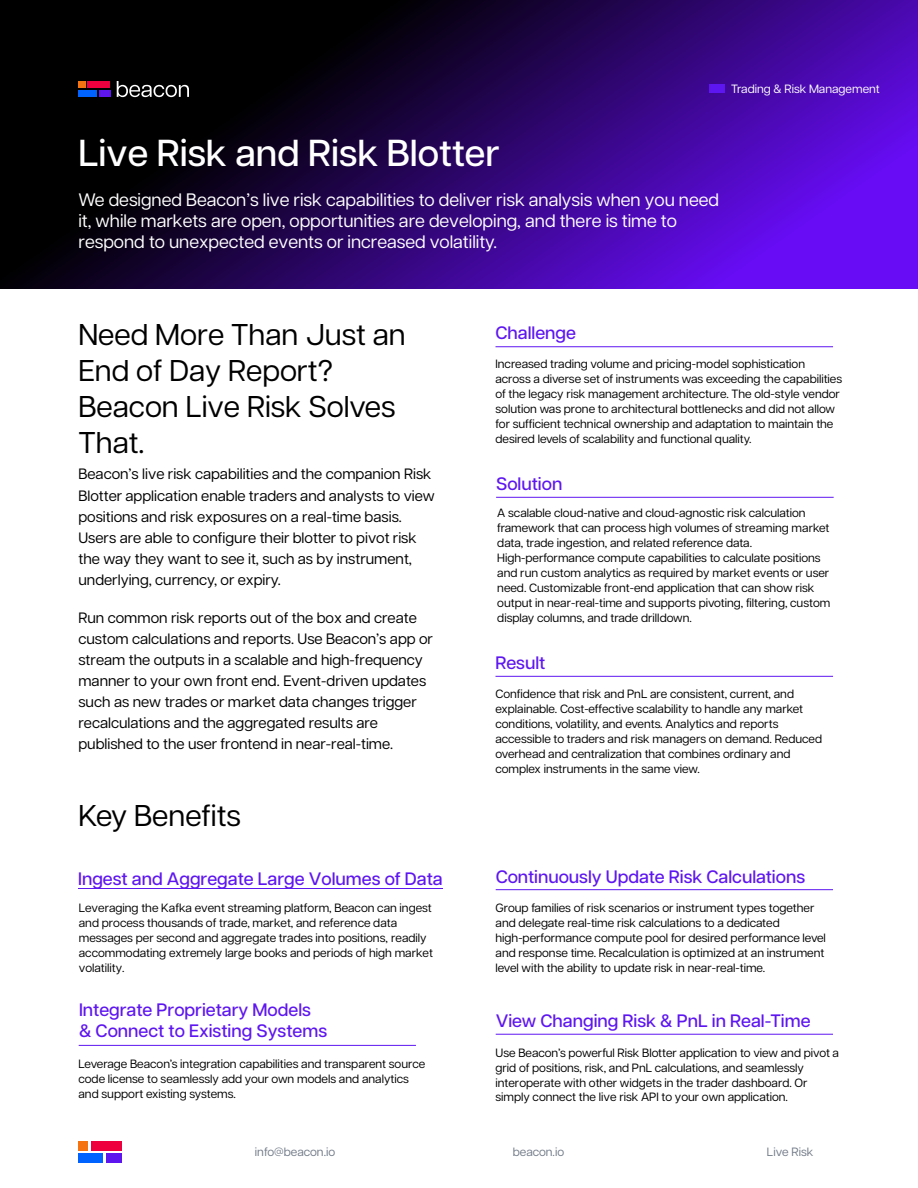
<style>
.page{position:relative;width:918px;height:1188px;background:#fff}
.page>*{position:absolute;margin:0;border:0;box-sizing:border-box;transform-origin:0 0}
.t1{font:500 37.5px "Articulat CF";color:#fff}
.t2{font:30px/36px "Articulat CF";color:#000}
.t3{font:18px/21px "Articulat CF";color:#fff}
.t4{font:500 18px/21.6px "Articulat CF";color:#5e16f0}
.t5{font:15px/21px "Articulat CF";color:#000}
.t6{font:12px/15px "Articulat CF";color:#000}
.t7{font:12px "Articulat CF";color:#727b88}
.t8{font:12px "Articulat CF";color:#fff}
</style>
<div class="page">
<svg style="left:0;top:0;width:918px;height:289px;background:#290462"></svg>
<div style="left:78px;top:1141px;width:10px;height:9px;background:#f57411"></div>
<div style="left:91px;top:1141px;width:31px;height:9px;background:#ed003d"></div>
<div style="left:106px;top:1153px;width:16px;height:10px;background:#5e16ef"></div>
<div style="left:78px;top:1153px;width:25px;height:10px;background:#0062ff"></div>
<hr style="left:496px;top:346px;width:337px;height:1px;background:#5e16f0">
<hr style="left:496px;top:497px;width:338px;height:1px;background:#5e16f0">
<hr style="left:496px;top:676px;width:337px;height:1px;background:#5e16f0">
<div style="left:78px;top:81px;width:8px;height:7px;background:#f57411"></div>
<div style="left:87px;top:81px;width:23px;height:7px;background:#ed003d"></div>
<div style="left:99px;top:90px;width:11px;height:7px;background:#5e16ef"></div>
<div style="left:78px;top:90px;width:19px;height:7px;background:#0062ff"></div>
<svg style="left:117px;top:81px;width:72px;height:16px"></svg>
<div style="left:709px;top:85px;width:16px;height:8px;background:#5e16f0"></div>
<hr style="left:79px;top:1045px;width:337px;height:1px;background:#5e16f0">
<hr style="left:496px;top:889px;width:337px;height:1px;background:#5e16f0">
<hr style="left:496px;top:1034px;width:337px;height:1px;background:#5e16f0">
<hr style="left:78px;top:888px;width:365px;height:1px;background:#5e16f0">
<p class="t8" style="left:731px;top:80px;width:150px">Trading &amp; Risk Management</p>
<h1 class="t1" style="left:78px;top:126px;width:423px">Live Risk and Risk Blotter</h1>
<h3 class="t3" style="left:78px;top:188px;width:642px">We designed Beacon’s live risk capabilities to deliver risk analysis when you need it, while markets are open, opportunities are developing, and there is time to respond to unexpected events or increased volatility.</h3>
<h2 class="t2" style="left:78px;top:314px;width:329px">Need More Than Just an<br>End of Day Report?<br>Beacon Live Risk Solves<br>That.</h2>
<p class="t5" style="left:78px;top:463px;width:358px">Beacon’s live risk capabilities and the companion Risk Blotter application enable traders and analysts to view positions and risk exposures on a real-time basis.<br>Users are able to configure their blotter to pivot risk the way they want to see it, such as by instrument, underlying, currency, or expiry.</p>
<p class="t5" style="left:78px;top:606px;width:356px">Run common risk reports out of the box and create custom calculations and reports. Use Beacon’s app or stream the outputs in a scalable and high-frequency manner to your own front end. Event-driven updates such as new trades or market data changes trigger recalculations and the aggregated results are published to the user frontend in near-real-time.</p>
<h2 class="t2" style="left:78px;top:796px;width:164px">Key Benefits</h2>
<h3 class="t4" style="left:78px;top:867px;width:366px">Ingest and Aggregate Large Volumes of Data</h3>
<p class="t6" style="left:79px;top:900px;width:356px">Leveraging the Kafka event streaming platform, Beacon can ingest and process thousands of trade, market, and reference data messages per second and aggregate trades into positions, readily accommodating extremely large books and periods of high market volatility.</p>
<h3 class="t4" style="left:79px;top:998px;width:250px">Integrate Proprietary Models &amp; Connect to Existing Systems</h3>
<p class="t6" style="left:78px;top:1056px;width:348px">Leverage Beacon’s integration capabilities and transparent source code license to seamlessly add your own models and analytics and support existing systems.</p>
<h3 class="t4" style="left:496px;top:321px;width:82px">Challenge</h3>
<p class="t6" style="left:495px;top:355px;width:348px">Increased trading volume and pricing-model sophistication across a diverse set of instruments was exceeding the capabilities of the legacy risk management architecture. The old-style vendor solution was prone to architectural bottlenecks and did not allow for sufficient technical ownership and adaptation to maintain the desired levels of scalability and functional quality.</p>
<h3 class="t4" style="left:496px;top:472px;width:68px">Solution</h3>
<p class="t6" style="left:497px;top:505px;width:335px">A scalable cloud-native and cloud-agnostic risk calculation framework that can process high volumes of streaming market data, trade ingestion, and related reference data.<br>High-performance compute capabilities to calculate positions and run custom analytics as required by market events or user need. Customizable front-end application that can show risk output in near-real-time and supports pivoting, filtering, custom display columns, and trade drilldown.</p>
<h3 class="t4" style="left:496px;top:651px;width:51px">Result</h3>
<p class="t6" style="left:495px;top:686px;width:328px">Confidence that risk and PnL are consistent, current, and explainable. Cost-effective scalability to handle any market conditions, volatility, and events. Analytics and reports accessible to traders and risk managers on demand. Reduced overhead and centralization that combines ordinary and complex instruments in the same view.</p>
<h3 class="t4" style="left:496px;top:864px;width:311px">Continuously Update Risk Calculations</h3>
<p class="t6" style="left:495px;top:900px;width:332px">Group families of risk scenarios or instrument types together and delegate real-time risk calculations to a dedicated high-performance compute pool for desired performance level and response time. Recalculation is optimized at an instrument level with the ability to update risk in near-real-time.</p>
<h3 class="t4" style="left:496px;top:1009px;width:316px">View Changing Risk &amp; PnL in Real-Time</h3>
<p class="t6" style="left:495px;top:1044px;width:345px">Use Beacon’s powerful Risk Blotter application to view and pivot a grid of positions, risk, and PnL calculations, and seamlessly interoperate with other widgets in the trader dashboard. Or simply connect the live risk API to your own application.</p>
<p class="t7" style="left:255px;top:1143px;width:82px">info@beacon.io</p>
<p class="t7" style="left:513px;top:1143px;width:53px">beacon.io</p>
<p class="t7" style="left:767px;top:1143px;width:48px">Live Risk</p>
</div>
